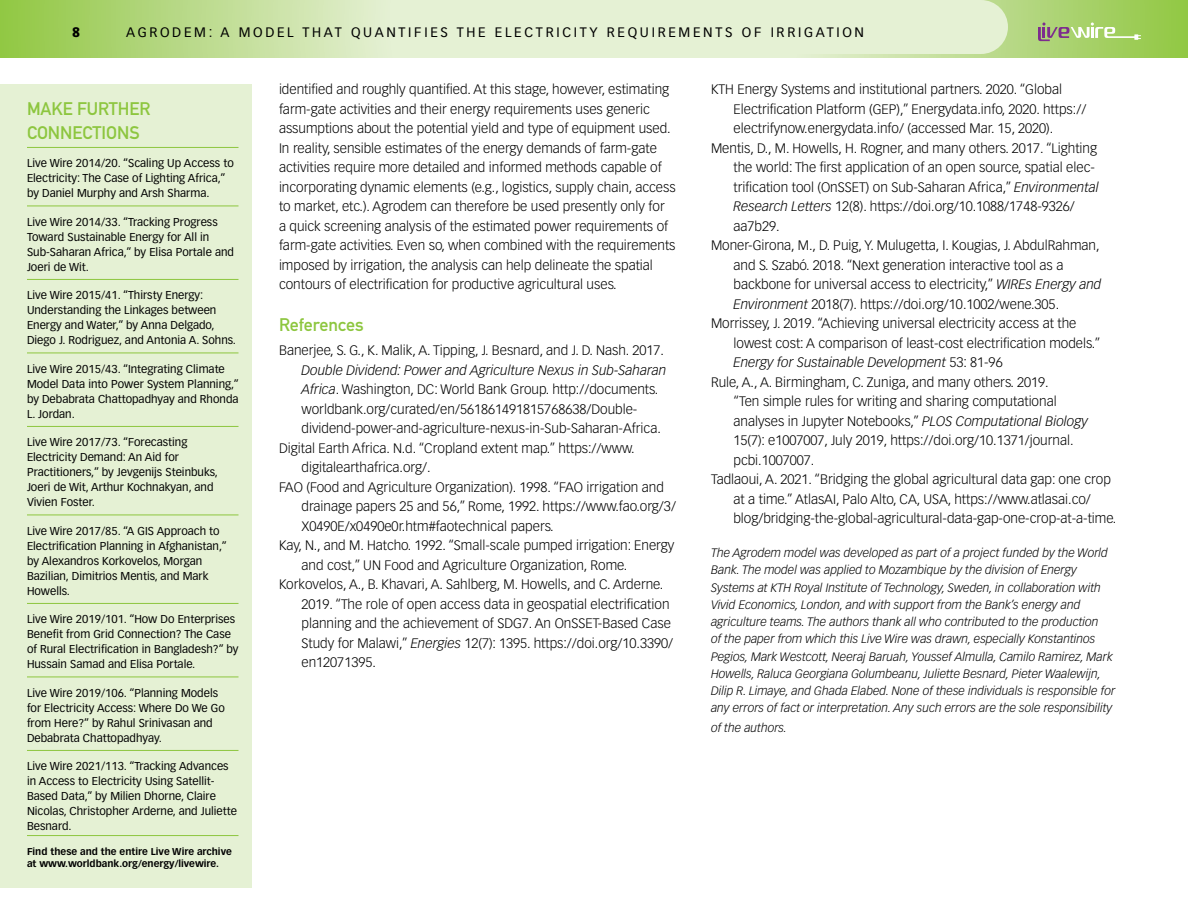
<style>
.page{position:relative;width:1188px;height:918px;background:#fff}
.page>*{position:absolute;margin:0;border:0;box-sizing:border-box;transform-origin:0 0}
.t1{font:18px/24px "DIN Mittelschrift Std";color:#8dc63f}
.t2{font:300 13.5px/19.5px "Vectora LT Std";color:#000}
.t3{font:italic 300 13.5px "Vectora LT Std";color:#000}
.t4{font:13.5px "Vectora LT Std";letter-spacing:.2em;color:#000}
.t5{font:900 13.5px "Vectora LT Std";color:#000}
.t6{font:italic 300 12px/17.2px "Vectora LT Std";color:#000}
.t7{font:11.25px/15px "Vectora LT Std";color:#000}
.t8{font:700 9.75px/11.6px "Vectora LT Std";color:#000}
.s1{font-style:italic}
.s2{font-style:normal}
</style>
<div class="page">
<svg style="left:0;top:0;width:1188px;height:57px;background:#c2de97"></svg>
<div style="left:585px;top:0;width:423px;height:54px;background:#e5f1d4"></div>
<svg style="left:1038px;top:23px;width:103px;height:18px;background:#afc484"></svg>
<div style="left:0;top:84px;width:252px;height:803px;background:#e5f1d4"></div>
<hr style="left:27px;top:147px;width:211px;height:1px;background:#8dc63f">
<hr style="left:27px;top:206px;width:211px;height:1px;background:#8dc63f">
<hr style="left:27px;top:279px;width:211px;height:1px;background:#8dc63f">
<hr style="left:27px;top:353px;width:211px;height:1px;background:#8dc63f">
<hr style="left:27px;top:426px;width:211px;height:1px;background:#8dc63f">
<hr style="left:27px;top:515px;width:211px;height:1px;background:#8dc63f">
<hr style="left:27px;top:603px;width:211px;height:1px;background:#8dc63f">
<hr style="left:27px;top:677px;width:211px;height:1px;background:#8dc63f">
<hr style="left:27px;top:750px;width:211px;height:1px;background:#8dc63f">
<hr style="left:27px;top:835px;width:211px;height:1px;background:#8dc63f">
<p class="t5" style="left:72px;top:24px;width:9px">8</p>
<p class="t4" style="left:126px;top:25px;width:740px">AGRODEM: A MODEL THAT QUANTIFIES THE ELECTRICITY REQUIREMENTS OF IRRIGATION</p>
<h1 class="t1" style="left:27px;top:97px;width:125px">MAKE FURTHER<br>CONNECTIONS</h1>
<p class="t7" style="left:27px;top:156px;width:208px">Live Wire 2014/20. “Scaling Up Access to<br>Electricity: The Case of Lighting Africa,” by Daniel Murphy and Arsh Sharma.</p>
<p class="t7" style="left:27px;top:214px;width:209px">Live Wire 2014/33. “Tracking Progress<br>Toward Sustainable Energy for All in<br>Sub-Saharan Africa,” by Elisa Portale and<br>Joeri de Wit.</p>
<p class="t7" style="left:27px;top:288px;width:211px">Live Wire 2015/41. “Thirsty Energy:<br>Understanding the Linkages between Energy and Water,” by Anna Delgado, Diego J. Rodriguez, and Antonia A. Sohns.</p>
<p class="t7" style="left:27px;top:361px;width:213px">Live Wire 2015/43. “Integrating Climate<br>Model Data into Power System Planning,” by Debabrata Chattopadhyay and Rhonda<br>L. Jordan.</p>
<p class="t7" style="left:27px;top:435px;width:193px">Live Wire 2017/73. “Forecasting<br>Electricity Demand: An Aid for<br>Practitioners,” by Jevgenijs Steinbuks,<br>Joeri de Wit, Arthur Kochnakyan, and<br>Vivien Foster.</p>
<p class="t7" style="left:27px;top:523px;width:201px">Live Wire 2017/85. “A GIS Approach to<br>Electrification Planning in Afghanistan,” by Alexandros Korkovelos, Morgan<br>Bazilian, Dimitrios Mentis, and Mark<br>Howells.</p>
<p class="t7" style="left:27px;top:612px;width:213px">Live Wire 2019/101. “How Do Enterprises Benefit from Grid Connection? The Case of Rural Electrification in Bangladesh?” by Hussain Samad and Elisa Portale.</p>
<p class="t7" style="left:27px;top:685px;width:199px">Live Wire 2019/106. “Planning Models for Electricity Access: Where Do We Go from Here?” by Rahul Srinivasan and Debabrata Chattopadhyay.</p>
<p class="t7" style="left:27px;top:759px;width:212px">Live Wire 2021/113. “Tracking Advances in Access to Electricity Using Satellit-Based Data,” by Milien Dhorne, Claire Nicolas, Christopher Arderne, and Juliette Besnard.</p>
<p class="t8" style="left:27px;top:846px;width:206px">Find these and the entire Live Wire archive at www.worldbank.org/energy/livewire.</p>
<p class="t2" style="left:279px;top:80px;width:398px">identified and roughly quantified. At this stage, however, estimating farm-gate activities and their energy requirements uses generic assumptions about the potential yield and type of equipment used.<br>In reality, sensible estimates of the energy demands of farm-gate activities require more detailed and informed methods capable of incorporating dynamic elements (e.g., logistics, supply chain, access to market, etc.). Agrodem can therefore be used presently only for<br>a quick screening analysis of the estimated power requirements of farm-gate activities. Even so, when combined with the requirements imposed by irrigation, the analysis can help delineate the spatial contours of electrification for productive agricultural uses.</p>
<h1 class="t1" style="left:279px;top:313px;width:86px">References</h1>
<p class="t2" style="left:279px;top:341px;width:386px">Banerjee, S. G., K. Malik, A. Tipping, J. Besnard, and J. D. Nash. 2017.</p>
<p class="t3" style="left:302px;top:362px;width:366px">Double Dividend: Power and Agriculture Nexus in Sub-Saharan</p>
<p class="t2" style="left:302px;top:380px;width:358px"><span class="s1">Africa</span>. Washington, DC: World Bank Group. http://documents.</p>
<p class="t2" style="left:302px;top:400px;width:337px">worldbank.org/curated/en/561861491815768638/Double-</p>
<p class="t2" style="left:302px;top:419px;width:361px">dividend-power-and-agriculture-nexus-in-Sub-Saharan-Africa.</p>
<p class="t2" style="left:279px;top:439px;width:357px">Digital Earth Africa. N.d. “Cropland extent map.” https://www.</p>
<p class="t2" style="left:302px;top:458px;width:131px">digitalearthafrica.org/.</p>
<p class="t2" style="left:279px;top:478px;width:386px">FAO (Food and Agriculture Organization). 1998. “FAO irrigation and</p>
<p class="t2" style="left:302px;top:497px;width:376px">drainage papers 25 and 56,” Rome, 1992. https://www.fao.org/3/</p>
<p class="t2" style="left:302px;top:517px;width:254px">X0490E/x0490e0r.htm#faotechnical papers.</p>
<p class="t2" style="left:279px;top:536px;width:397px">Kay, N., and M. Hatcho. 1992. “Small-scale pumped irrigation: Energy</p>
<p class="t2" style="left:302px;top:556px;width:327px">and cost,” UN Food and Agriculture Organization, Rome.</p>
<p class="t2" style="left:279px;top:575px;width:386px">Korkovelos, A., B. Khavari, A. Sahlberg, M. Howells, and C. Arderne.</p>
<p class="t2" style="left:302px;top:595px;width:370px">2019. “The role of open access data in geospatial electrification</p>
<p class="t2" style="left:302px;top:614px;width:371px">planning and the achievement of SDG7. An OnSSET-Based Case</p>
<p class="t2" style="left:302px;top:634px;width:373px">Study for Malawi,” <span class="s1">Energies</span> 12(7): 1395. https://doi.org/10.3390/</p>
<p class="t2" style="left:302px;top:653px;width:76px">en12071395.</p>
<p class="t2" style="left:711px;top:80px;width:353px">KTH Energy Systems and institutional partners. 2020. “Global</p>
<p class="t2" style="left:734px;top:100px;width:354px">Electrification Platform (GEP),” Energydata.info, 2020. https://</p>
<p class="t2" style="left:734px;top:119px;width:321px">electrifynow.energydata.info/ (accessed Mar. 15, 2020).</p>
<p class="t2" style="left:711px;top:139px;width:388px">Mentis, D., M. Howells, H. Rogner, and many others. 2017. “Lighting</p>
<p class="t2" style="left:734px;top:158px;width:363px">the world: The first application of an open source, spatial elec-</p>
<p class="t2" style="left:734px;top:178px;width:367px">trification tool (OnSSET) on Sub-Saharan Africa,” <span class="s1">Environmental</span></p>
<p class="t2" style="left:734px;top:197px;width:343px"><span class="s1">Research Letters</span> 12(8). https://doi.org/10.1088/1748-9326/</p>
<p class="t2" style="left:734px;top:216px;width:48px">aa7b29.</p>
<p class="t2" style="left:711px;top:236px;width:390px">Moner-Girona, M., D. Puig, Y. Mulugetta, I. Kougias, J. AbdulRahman,</p>
<p class="t2" style="left:734px;top:255px;width:331px">and S. Szabó. 2018. “Next generation interactive tool as a</p>
<p class="t2" style="left:734px;top:275px;width:369px">backbone for universal access to electricity,” <span class="s1">WIREs Energy and</span></p>
<p class="t2" style="left:734px;top:294px;width:327px"><span class="s1">Environment</span> 2018(7). https://doi.org/10.1002/wene.305.</p>
<p class="t2" style="left:711px;top:314px;width:367px">Morrissey, J. 2019. “Achieving universal electricity access at the</p>
<p class="t2" style="left:734px;top:333px;width:368px">lowest cost: A comparison of least-cost electrification models.”</p>
<p class="t3" style="left:734px;top:354px;width:271px">Energy for Sustainable Development <span class="s2">53: 81-96</span></p>
<p class="t2" style="left:711px;top:372px;width:339px">Rule, A., A. Birmingham, C. Zuniga, and many others. 2019.</p>
<p class="t2" style="left:734px;top:392px;width:325px">“Ten simple rules for writing and sharing computational</p>
<p class="t2" style="left:734px;top:411px;width:356px">analyses in Jupyter Notebooks,” <span class="s1">PLOS Computational Biology</span></p>
<p class="t2" style="left:734px;top:431px;width:342px">15(7): e1007007, July 2019, https://doi.org/10.1371/journal.</p>
<p class="t2" style="left:734px;top:450px;width:82px">pcbi.1007007.</p>
<p class="t2" style="left:711px;top:470px;width:401px">Tadlaoui, A. 2021. “Bridging the global agricultural data gap: one crop</p>
<p class="t2" style="left:734px;top:489px;width:359px">at a time.” AtlasAI, Palo Alto, CA, USA, https://www.atlasai.co/</p>
<p class="t2" style="left:734px;top:509px;width:384px">blog/bridging-the-global-agricultural-data-gap-one-crop-at-a-time.</p>
<p class="t6" style="left:711px;top:544px;width:406px">The Agrodem model was developed as part of a project funded by the World Bank. The model was applied to Mozambique by the division of Energy Systems at KTH Royal Institute of Technology, Sweden, in collaboration with Vivid Economics, London, and with support from the Bank’s energy and agriculture teams. The authors thank all who contributed to the production<br>of the paper from which this Live Wire was drawn, especially Konstantinos Pegios, Mark Westcott, Neeraj Baruah, Youssef Almulla, Camilo Ramirez, Mark Howells, Raluca Georgiana Golumbeanu, Juliette Besnard, Pieter Waalewijn, Dilip R. Limaye, and Ghada Elabed. None of these individuals is responsible for any errors of fact or interpretation. Any such errors are the sole responsibility</p>
<p class="t6" style="left:711px;top:719px;width:78px">of the authors.</p>
</div>
